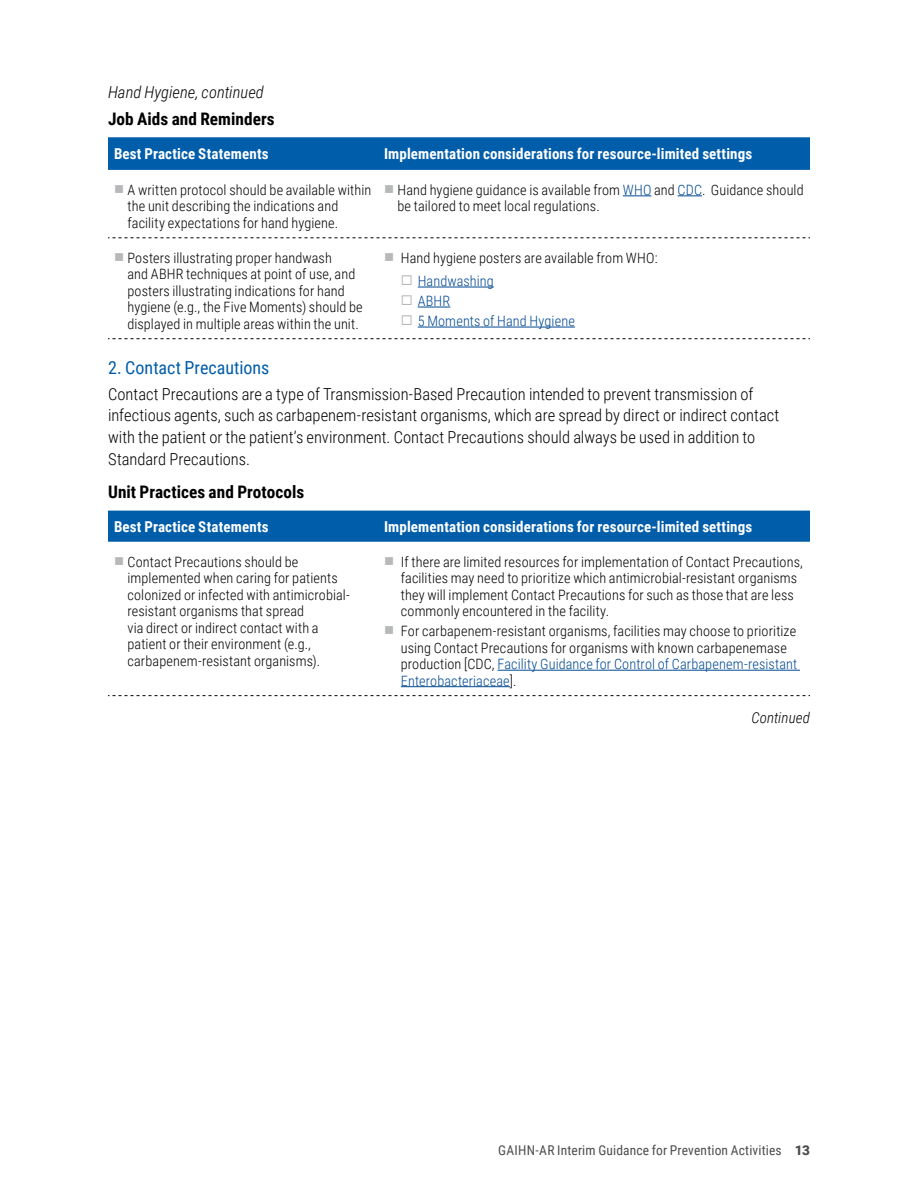
<style>
.page{position:relative;width:918px;height:1188px;background:#fff}
.page>*{position:absolute;margin:0;border:0;box-sizing:border-box;transform-origin:0 0}
.t1{font:18px "Roboto Condensed";color:#005daa}
.H4_Table{font:700 17.25px "Roboto Condensed";letter-spacing:.005em;color:#000}
.t2{font:300 16.5px/21.8px "Roboto Condensed";color:#000}
.t3{font:italic 300 16.5px "Roboto Condensed";letter-spacing:.005em;color:#000}
.TH_col{font:700 15px "Roboto Condensed";letter-spacing:.01em;color:#fff}
.t4{font:italic 300 15px "Roboto Condensed";letter-spacing:.005em;color:#000}
.t5{font:300 14.25px/16.5px "Roboto Condensed";letter-spacing:.01em;color:#000}
.t6{font:300 14.25px "Roboto Condensed";letter-spacing:.005em;color:#004891}
.t7{font:13.5px "Roboto Condensed";letter-spacing:.015em;color:#4d4d4f}
.s1{color:#004891}
.s2{font-family:"Roboto";font-weight:900}
</style>
<div class="page">
<div style="left:108px;top:137px;width:702px;height:33px;background:#005daa"></div>
<svg style="left:108px;top:237px;width:702px;height:1px"></svg>
<svg style="left:108px;top:338px;width:702px;height:1px"></svg>
<svg style="left:623px;top:196px;width:28px;height:1px"></svg>
<svg style="left:678px;top:196px;width:24px;height:1px"></svg>
<hr style="left:418px;top:287px;width:76px;height:1px;background:#004891">
<hr style="left:418px;top:307px;width:32px;height:1px;background:#004891">
<hr style="left:418px;top:327px;width:157px;height:1px;background:#004891">
<div style="left:108px;top:511px;width:702px;height:31px;background:#005daa"></div>
<svg style="left:108px;top:695px;width:702px;height:1px"></svg>
<hr style="left:497px;top:670px;width:303px;height:1px;background:#004891">
<hr style="left:401px;top:686px;width:109px;height:1px;background:#004891">
<p class="t3" style="left:108px;top:81px;width:157px">Hand Hygiene, continued</p>
<h4 class="H4_Table" style="left:108px;top:106px;width:168px">Job Aids and Reminders</h4>
<p class="TH_col" style="left:114px;top:143px;width:156px">Best Practice Statements</p>
<p class="TH_col" style="left:384px;top:143px;width:370px">Implementation considerations for resource-limited settings</p>
<p class="t5" style="left:128px;top:181px;width:245px">A written protocol should be available within the unit describing the indications and facility expectations for hand hygiene.</p>
<p class="t5" style="left:398px;top:181px;width:408px">Hand hygiene guidance is available from <span class="s1">WHO</span> and <span class="s1">CDC</span>. Guidance should be tailored to meet local regulations.</p>
<p class="t5" style="left:128px;top:249px;width:237px">Posters illustrating proper handwash<br>and ABHR techniques at point of use, and posters illustrating indications for hand hygiene (e.g., the Five Moments) should be displayed in multiple areas within the unit.</p>
<p class="t5" style="left:401px;top:249px;width:258px">Hand hygiene posters are available from WHO:</p>
<p class="t6" style="left:418px;top:271px;width:78px">Handwashing</p>
<p class="t6" style="left:418px;top:291px;width:34px">ABHR</p>
<p class="t6" style="left:418px;top:311px;width:159px">5 Moments of Hand Hygiene</p>
<h4 class="t1" style="left:108px;top:355px;width:163px">2. Contact Precautions</h4>
<p class="t2" style="left:108px;top:382px;width:673px">Contact Precautions are a type of Transmission-Based Precaution intended to prevent transmission of infectious agents, such as carbapenem-resistant organisms, which are spread by direct or indirect contact with the patient or the patient’s environment. Contact Precautions should always be used in addition to Standard Precautions.</p>
<h4 class="H4_Table" style="left:108px;top:480px;width:198px">Unit Practices and Protocols</h4>
<p class="TH_col" style="left:114px;top:516px;width:156px">Best Practice Statements</p>
<p class="TH_col" style="left:384px;top:516px;width:370px">Implementation considerations for resource-limited settings</p>
<p class="t5" style="left:128px;top:553px;width:224px">Contact Precautions should be implemented when caring for patients colonized or infected with antimicrobial&shy;resistant organisms that spread<br>via direct or indirect contact with a patient or their environment (e.g., carbapenem-resistant organisms).</p>
<p class="t5" style="left:401px;top:553px;width:404px">If there are limited resources for implementation of Contact Precautions, facilities may need to prioritize which antimicrobial-resistant organisms they will implement Contact Precautions for such as those that are less commonly encountered in the facility.</p>
<p class="t5" style="left:401px;top:622px;width:398px">For carbapenem-resistant organisms, facilities may choose to prioritize using Contact Precautions for organisms with known carbapenemase production [CDC, <span class="s1">Facility Guidance for Control of Carbapenem-resistant Enterobacteriaceae</span>].</p>
<p class="t4" style="left:751px;top:707px;width:60px">Continued</p>
<p class="t7" style="left:498px;top:1141px;width:313px">GAIHN-AR Interim Guidance for Prevention Activities <span class="s2">13</span></p>
</div>
